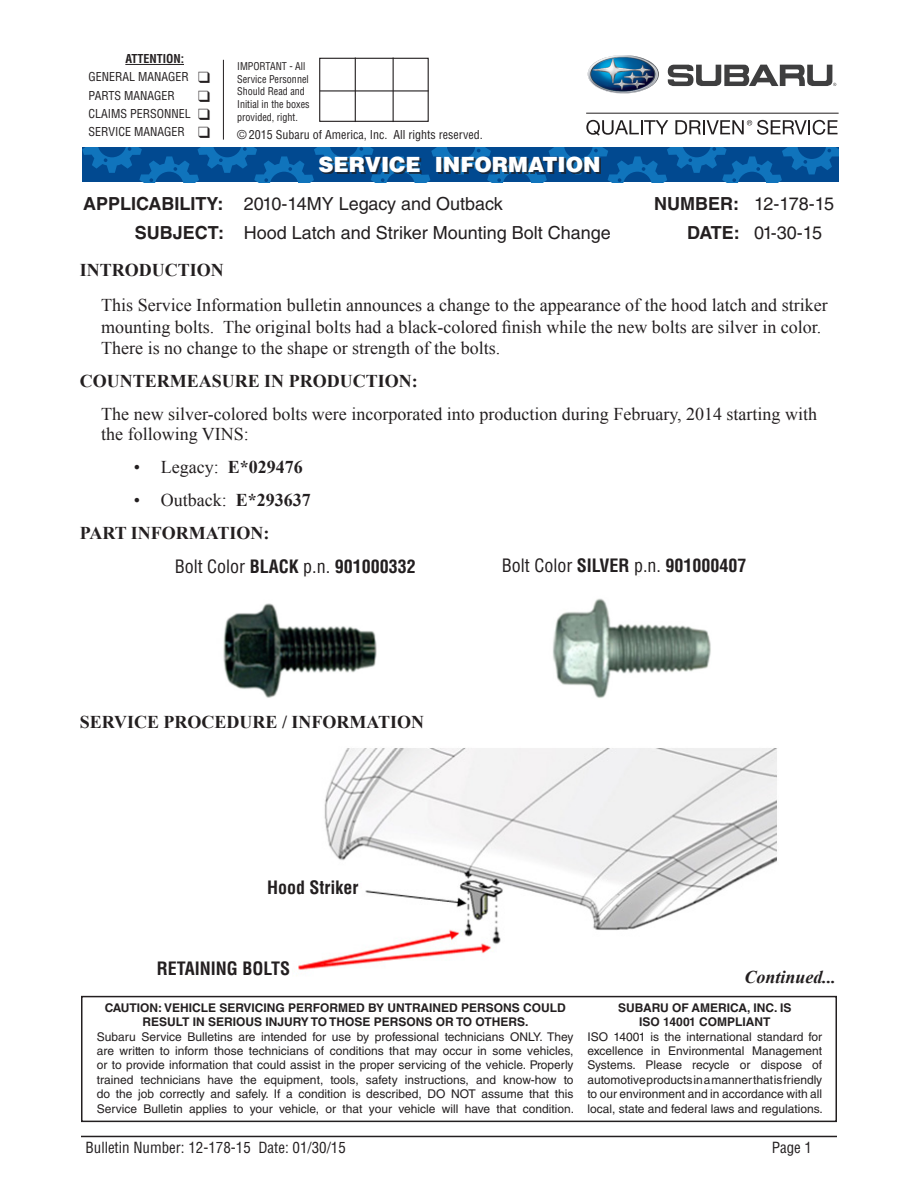
<style>
.page{position:relative;width:918px;height:1188px;background:#fff}
.page>*{position:absolute;margin:0;border:0;box-sizing:border-box;transform-origin:0 0}
.t1{font:900 21px "Helvetica LT Std";color:#fff}
.BULLETIN_BODY{font:18px/21.6px "Times New Roman";color:#231f20}
.t2{font:18px "Helvetica LT Std";color:#231f20}
.BULLETIN_HEADING{font:18px/19.5px "Times New Roman";color:#231f20}
.BULLETIN_HEADING-2{font:700 18px "Times New Roman";color:#231f20}
.Service_Manual_Corre{font:700 condensed 18px "Helvetica LT Std";color:#231f20}
.t3{font:italic 700 18px "Times New Roman";color:#231f20}
.t4{font:condensed 15px "Helvetica LT Std";color:#231f20}
.Information_Blurbs{font:12px/14.4px "Helvetica LT Std";color:#231f20;text-align:justify}
.Information_Blurbs_T{font:700 12px/14.4px "Helvetica LT Std";color:#231f20;text-align:center}
.Service_Manual_Corre-2{font:condensed 12px "Helvetica LT Std";color:#231f20}
.t5{font:700 condensed 12px "Helvetica LT Std";color:#231f20}
.t6{font:condensed 10.5px/12.6px "Helvetica LT Std";color:#231f20;scale:.96 1}
.s1{font-weight:700}
.s2{font-weight:400}
</style>
<div class="page">
<hr style="left:81px;top:1136px;width:756px;height:1px;background:#231f20">
<svg style="left:82px;top:147px;width:757px;height:35px;background:#05569e"></svg>
<div style="left:320px;top:158px;width:281px;height:16px;background:#231f20;opacity:.75"></div>
<div style="left:319px;top:58px;width:110px;height:64px;border:1px solid #231f20"></div>
<hr style="left:355px;top:58px;width:1px;height:64px;background:#231f20">
<hr style="left:393px;top:58px;width:1px;height:64px;background:#231f20">
<hr style="left:320px;top:90px;width:109px;height:2px;background:#231f20">
<hr style="left:125px;top:64px;width:59px;height:1px;background:#231f20">
<hr style="left:223px;top:60px;width:1px;height:80px;background:#231f20">
<img style="left:588px;top:55px;width:71px;height:39px">
<svg style="left:668px;top:64px;width:168px;height:22px"></svg>
<hr style="left:586px;top:113px;width:253px;height:1px;background:#231f20">
<svg style="left:586px;top:120px;width:82px;height:16px"></svg>
<svg style="left:675px;top:120px;width:163px;height:15px"></svg>
<div style="left:81px;top:996px;width:756px;height:126px;border:2px solid #231f20"></div>
<img style="left:223px;top:603px;width:154px;height:95px">
<img style="left:552px;top:598px;width:159px;height:100px">
<img style="left:298px;top:748px;width:479px;height:222px">
<div style="left:266px;top:881px;width:94px;height:18px;background:#fff"></div>
<p class="t5" style="left:125px;top:51px;width:60px">ATTENTION:</p>
<p class="Service_Manual_Corre-2" style="left:88px;top:70px;width:123px">GENERAL MANAGER ❑</p>
<p class="Service_Manual_Corre-2" style="left:88px;top:88px;width:88px">PARTS MANAGER</p>
<p class="Service_Manual_Corre-2" style="left:88px;top:106px;width:123px">CLAIMS PERSONNEL ❑</p>
<p class="Service_Manual_Corre-2" style="left:88px;top:124px;width:123px">SERVICE MANAGER ❑</p>
<p class="t6" style="left:237px;top:60px;width:77px">IMPORTANT - All<br>Service Personnel<br>Should Read and<br>Initial in the boxes provided, right.</p>
<p class="Service_Manual_Corre-2" style="left:237px;top:127px;width:247px">© 2015 Subaru of America, Inc. All rights reserved.</p>
<p class="t1" style="left:318px;top:151px;width:284px">SERVICE INFORMATION</p>
<p class="t2" style="left:83px;top:194px;width:421px"><span class="s1">APPLICABILITY:</span> 2010-14MY Legacy and Outback</p>
<p class="t2" style="left:135px;top:222px;width:477px"><span class="s1">SUBJECT:</span> Hood Latch and Striker Mounting Bolt Change</p>
<p class="t2" style="left:654px;top:194px;width:181px"><span class="s1">NUMBER:</span> 12-178-15</p>
<p class="t2" style="left:687px;top:222px;width:136px"><span class="s1">DATE:</span> 01-30-15</p>
<p class="BULLETIN_HEADING-2" style="left:80px;top:258px;width:145px">INTRODUCTION</p>
<p class="BULLETIN_BODY" style="left:101px;top:294px;width:728px">This Service Information bulletin announces a change to the appearance of the hood latch and striker mounting bolts. The original bolts had a black-colored finish while the new bolts are silver in color.<br>There is no change to the shape or strength of the bolts.</p>
<p class="BULLETIN_HEADING-2" style="left:80px;top:369px;width:339px">COUNTERMEASURE IN PRODUCTION:</p>
<p class="BULLETIN_HEADING" style="left:101px;top:404px;width:717px">The new silver-colored bolts were incorporated into production during February, 2014 starting with the following VINS:</p>
<p class="BULLETIN_BODY" style="left:134px;top:456px;width:170px">• Legacy: <span class="s1">E*029476</span></p>
<p class="BULLETIN_BODY" style="left:134px;top:489px;width:178px">• Outback: <span class="s1">E*293637</span></p>
<p class="BULLETIN_HEADING-2" style="left:80px;top:521px;width:191px">PART INFORMATION:</p>
<p class="Service_Manual_Corre" style="left:175px;top:555px;width:243px"><span class="s2">Bolt Color</span> BLACK <span class="s2">p.n.</span> 901000332</p>
<p class="Service_Manual_Corre" style="left:502px;top:555px;width:246px"><span class="s2">Bolt Color</span> SILVER <span class="s2">p.n.</span> 901000407</p>
<p class="BULLETIN_HEADING-2" style="left:80px;top:710px;width:346px">SERVICE PROCEDURE / INFORMATION</p>
<p class="Service_Manual_Corre" style="left:267px;top:876px;width:93px">Hood Striker</p>
<p class="Service_Manual_Corre" style="left:157px;top:957px;width:135px">RETAINING BOLTS</p>
<p class="Information_Blurbs_T" style="left:105px;top:1000px;width:463px">CAUTION: VEHICLE SERVICING PERFORMED BY UNTRAINED PERSONS COULD<br>RESULT IN SERIOUS INJURY TO THOSE PERSONS OR TO OTHERS.</p>
<p class="Information_Blurbs" style="left:97px;top:1029px;width:479px">Subaru Service Bulletins are intended for use by professional technicians ONLY. They are written to inform those technicians of conditions that may occur in some vehicles, or to provide information that could assist in the proper servicing of the vehicle. Properly trained technicians have the equipment, tools, safety instructions, and know-how to do the job correctly and safely. If a condition is described, DO NOT assume that this Service Bulletin applies to your vehicle, or that your vehicle will have that condition.</p>
<p class="t3" style="left:744px;top:965px;width:93px">Continued...</p>
<p class="Information_Blurbs_T" style="left:618px;top:1000px;width:175px">SUBARU OF AMERICA, INC. IS<br>ISO 14001 COMPLIANT</p>
<p class="Information_Blurbs" style="left:588px;top:1029px;width:237px">ISO 14001 is the international standard for excellence in Environmental Management Systems. Please recycle or dispose of automotive products in a manner that is friendly to our environment and in accordance with all local, state and federal laws and regulations.</p>
<p class="t4" style="left:86px;top:1138px;width:262px">Bulletin Number: 12-178-15 Date: 01/30/15</p>
<p class="t4" style="left:772px;top:1138px;width:42px">Page 1</p>
</div>
